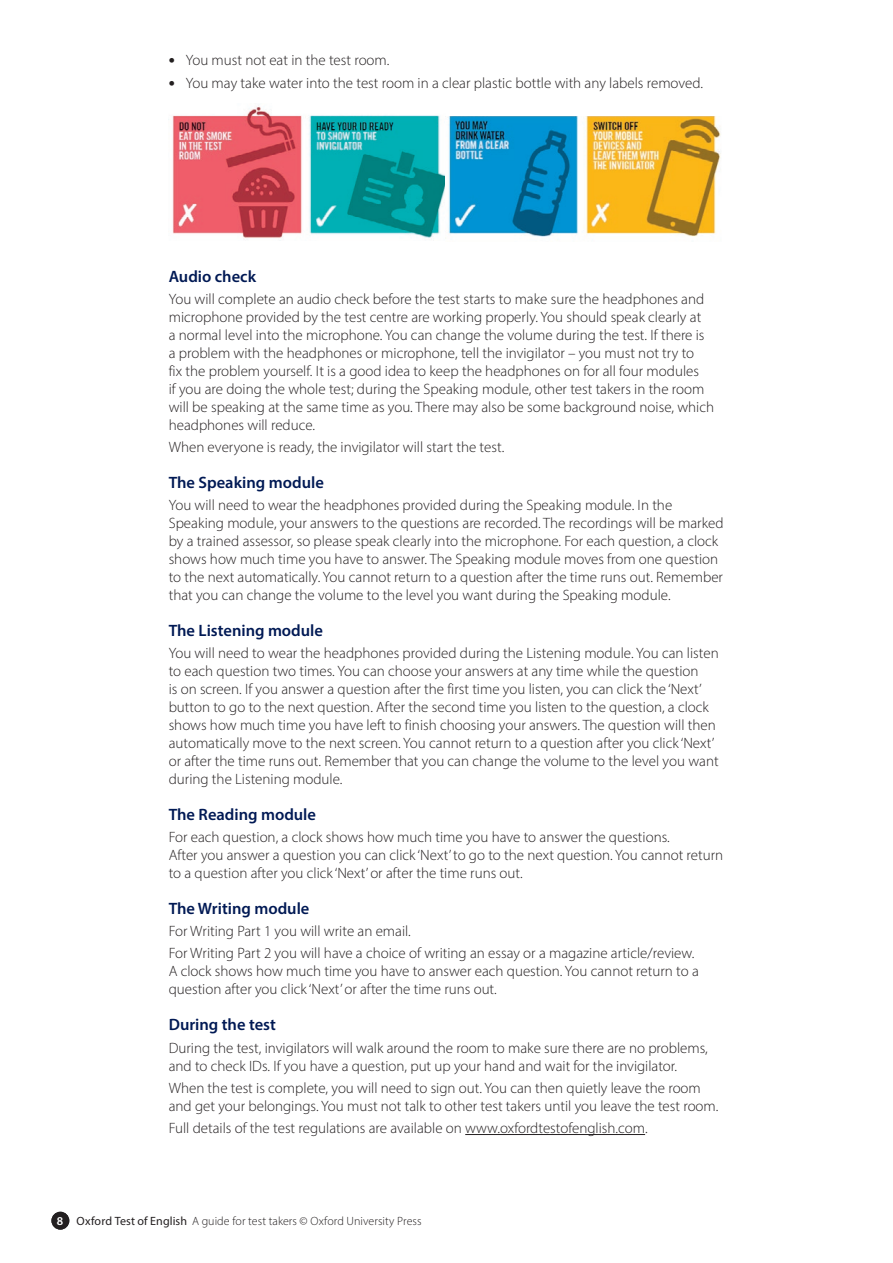
<style>
.page{position:relative;width:893px;height:1263px;background:#fff}
.page>*{position:absolute;margin:0;border:0;box-sizing:border-box;transform-origin:0 0}
.t1{font:600 16.5px "Myriad Pro";color:#001954}
.t2{font:300 15px/18px "Myriad Pro";color:#231f20}
.t3{font:300 12px "Myriad Pro";letter-spacing:.005em;color:#231f20}
.s1{font-weight:700;font-size:18px}
.s2{font-weight:600;color:#fff}
.s3{font-weight:400}
</style>
<div class="page">
<div style="left:51px;top:1212px;width:18px;height:17px;background:#231f20;border-radius:50%"></div>
<hr style="left:465px;top:1134px;width:180px;height:1px;background:#231f20">
<img style="left:172px;top:107px;width:273px;height:134px">
<img style="left:448px;top:117px;width:273px;height:120px">
<p class="t2" style="left:169px;top:51px;width:222px"><span class="s1">•</span> You must not eat in the test room.</p>
<p class="t2" style="left:169px;top:73px;width:536px"><span class="s1">•</span> You may take water into the test room in a clear plastic bottle with any labels removed.</p>
<p class="t1" style="left:169px;top:266px;width:89px">Audio check</p>
<p class="t2" style="left:169px;top:290px;width:547px">You will complete an audio check before the test starts to make sure the headphones and microphone provided by the test centre are working properly. You should speak clearly at<br>a normal level into the microphone. You can change the volume during the test. If there is a problem with the headphones or microphone, tell the invigilator – you must not try to<br>fix the problem yourself. It is a good idea to keep the headphones on for all four modules<br>if you are doing the whole test; during the Speaking module, other test takers in the room will be speaking at the same time as you. There may also be some background noise, which headphones will reduce.</p>
<p class="t2" style="left:169px;top:438px;width:337px">When everyone is ready, the invigilator will start the test.</p>
<p class="t1" style="left:169px;top:472px;width:157px">The Speaking module</p>
<p class="t2" style="left:169px;top:496px;width:556px">You will need to wear the headphones provided during the Speaking module. In the Speaking module, your answers to the questions are recorded. The recordings will be marked by a trained assessor, so please speak clearly into the microphone. For each question, a clock shows how much time you have to answer. The Speaking module moves from one question to the next automatically. You cannot return to a question after the time runs out. Remember that you can change the volume to the level you want during the Speaking module.</p>
<p class="t1" style="left:169px;top:620px;width:156px">The Listening module</p>
<p class="t2" style="left:169px;top:644px;width:551px">You will need to wear the headphones provided during the Listening module. You can listen to each question two times. You can choose your answers at any time while the question<br>is on screen. If you answer a question after the first time you listen, you can click the ‘Next’ button to go to the next question. After the second time you listen to the question, a clock shows how much time you have left to finish choosing your answers. The question will then automatically move to the next screen. You cannot return to a question after you click ‘Next’ or after the time runs out. Remember that you can change the volume to the level you want during the Listening module.</p>
<p class="t1" style="left:169px;top:804px;width:149px">The Reading module</p>
<p class="t2" style="left:169px;top:828px;width:556px">For each question, a clock shows how much time you have to answer the questions.<br>After you answer a question you can click ‘Next’ to go to the next question. You cannot return to a question after you click ‘Next’ or after the time runs out.</p>
<p class="t1" style="left:169px;top:898px;width:142px">The Writing module</p>
<p class="t2" style="left:169px;top:920px;width:527px;line-height:22.2px">For Writing Part 1 you will write an email.<br>For Writing Part 2 you will have a choice of writing an essay or a magazine article/review.</p>
<p class="t2" style="left:169px;top:962px;width:532px">A clock shows how much time you have to answer each question. You cannot return to a question after you click ‘Next’ or after the time runs out.</p>
<p class="t1" style="left:169px;top:1014px;width:109px">During the test</p>
<p class="t2" style="left:169px;top:1038px;width:541px">During the test, invigilators will walk around the room to make sure there are no problems, and to check IDs. If you have a question, put up your hand and wait for the invigilator.</p>
<p class="t2" style="left:169px;top:1078px;width:551px">When the test is complete, you will need to sign out. You can then quietly leave the room and get your belongings. You must not talk to other test takers until you leave the test room.</p>
<p class="t2" style="left:169px;top:1119px;width:480px">Full details of the test regulations are available on www.oxfordtestofenglish.com.</p>
<p class="t3" style="left:57px;top:1213px;width:366px"><span class="s2">8</span> <span class="s3">Oxford Test of English</span> A guide for test takers © Oxford University Press</p>
</div>
